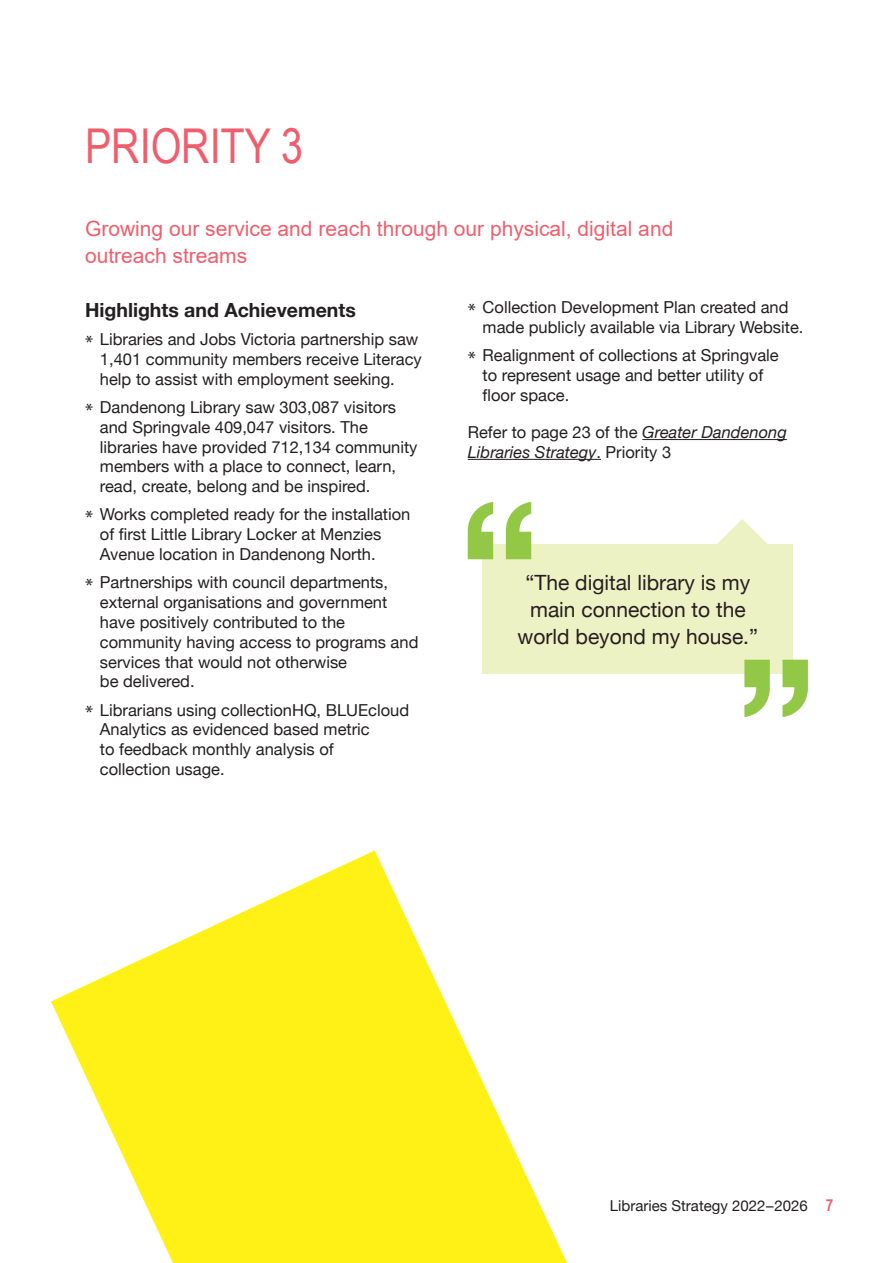
<style>
.page{position:relative;width:893px;height:1263px;background:#fff}
.page>*{position:absolute;margin:0;border:0;box-sizing:border-box;transform-origin:0 0}
.t1{font:48px "Arial Narrow";color:#f05e6d}
.t2{font:21px/27px "Arial";color:#f05e6d}
.t3{font:21px/27px "Helvetica Neue";color:#231f20;text-align:center}
.t4{font:700 19.5px "Helvetica Neue";color:#231f20}
.t5{font:16.5px/19.8px "Helvetica Neue";color:#231f20}
.t6{font:italic 16.5px/19.8px "Helvetica Neue";color:#231f20}
.t7{font:15px "Helvetica Neue";color:#231f20}
.s1{font-family:"Myriad Pro";font-size:19.5px}
.s2{font-style:normal}
.s3{font-family:"Arial Narrow";font-weight:700;font-size:16.5px;color:#f05e6d}
</style>
<div class="page">
<hr style="left:642px;top:439px;width:145px;height:1px;background:#231f20">
<hr style="left:468px;top:459px;width:133px;height:1px;background:#231f20">
<div style="left:483px;top:544px;width:310px;height:130px;background:#ecf2c4"></div>
<svg style="left:467px;top:502px;width:64px;height:57px"></svg>
<svg style="left:744px;top:660px;width:64px;height:57px"></svg>
<svg style="left:717px;top:519px;width:50px;height:25px"></svg>
<svg style="left:51px;top:850px;width:516px;height:413px;fill:#fff116"></svg>
<h1 class="t1" style="left:85px;top:110px;width:220px">PRIORITY 3</h1>
<p class="t2" style="left:85px;top:215px;width:590px">Growing our service and reach through our physical, digital and outreach streams</p>
<p class="t4" style="left:85px;top:294px;width:272px">Highlights and Achievements</p>
<p class="t5" style="left:100px;top:330px;width:323px;text-indent:-15px"><span class="s1">*</span> Libraries and Jobs Victoria partnership saw<br>1,401 community members receive Literacy help to assist with employment seeking.</p>
<p class="t5" style="left:100px;top:398px;width:319px;text-indent:-15px"><span class="s1">*</span> Dandenong Library saw 303,087 visitors and Springvale 409,047 visitors. The libraries have provided 712,134 community members with a place to connect, learn, read, create, belong and be inspired.</p>
<p class="t5" style="left:100px;top:506px;width:312px;text-indent:-15px"><span class="s1">*</span> Works completed ready for the installation of first Little Library Locker at Menzies<br>Avenue location in Dandenong North.</p>
<p class="t5" style="left:100px;top:573px;width:320px;text-indent:-15px"><span class="s1">*</span> Partnerships with council departments, external organisations and government have positively contributed to the community having access to programs and services that would not otherwise<br>be delivered.</p>
<p class="t5" style="left:100px;top:701px;width:311px;text-indent:-15px"><span class="s1">*</span> Librarians using collectionHQ, BLUEcloud Analytics as evidenced based metric<br>to feedback monthly analysis of<br>collection usage.</p>
<p class="t5" style="left:483px;top:299px;width:322px;text-indent:-15px"><span class="s1">*</span> Collection Development Plan created and made publicly available via Library Website.</p>
<p class="t5" style="left:483px;top:347px;width:298px;text-indent:-15px"><span class="s1">*</span> Realignment of collections at Springvale to represent usage and better utility of floor space.</p>
<p class="t6" style="left:468px;top:423px;width:321px"><span class="s2">Refer to page 23 of the</span> Greater Dandenong<br>Libraries Strategy<span class="s2">. Priority 3</span></p>
<p class="t3" style="left:518px;top:570px;width:242px">“The digital library is my main connection to the world beyond my house.”</p>
<p class="t7" style="left:610px;top:1195px;width:225px">Libraries Strategy 2022–2026 <span class="s3">7</span></p>
</div>
